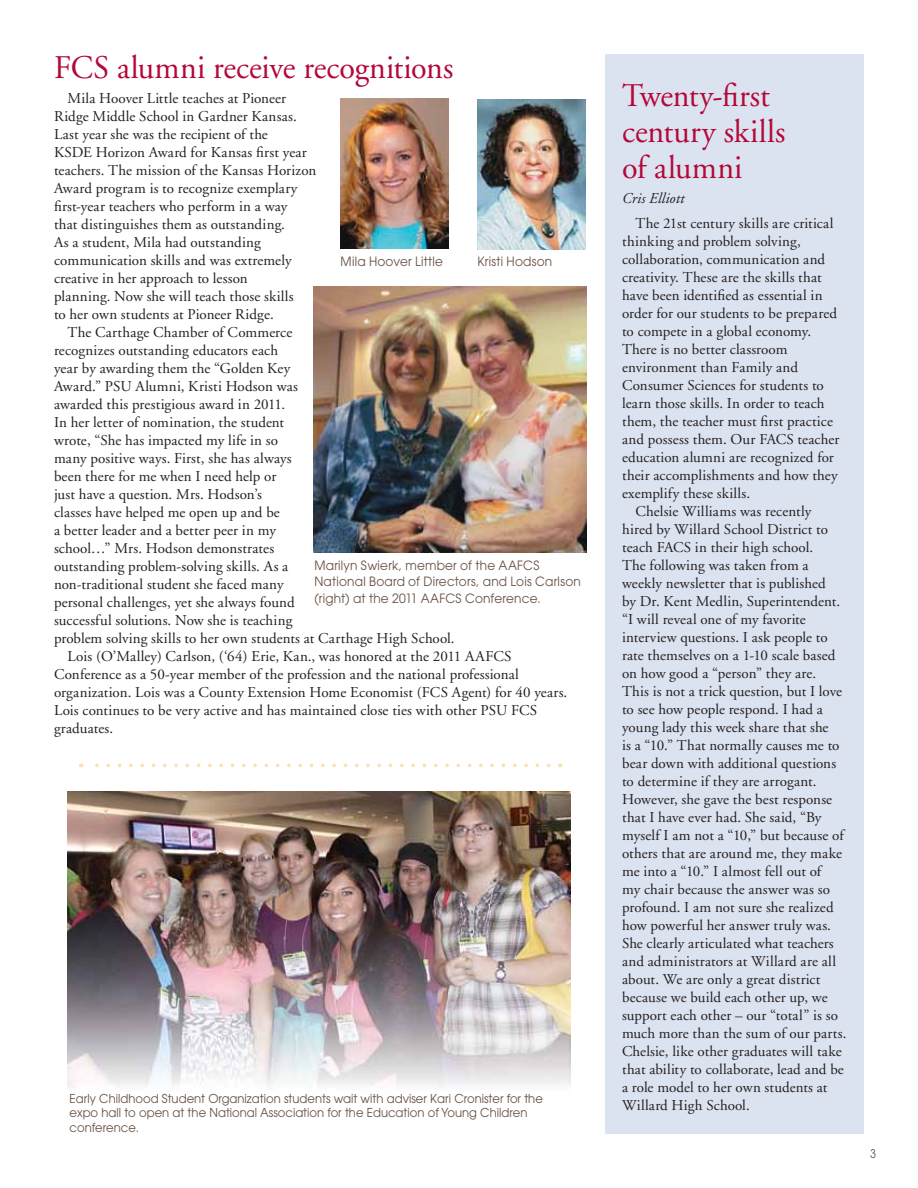
<style>
.page{position:relative;width:918px;height:1188px;background:#fff}
.page>*{position:absolute;margin:0;border:0;box-sizing:border-box;transform-origin:0 0}
.t1{font:33px/36px "Adobe Garamond";color:#b30838}
.t2{font:15px "Adobe Garamond";letter-spacing:.01em;color:#231f20}
.t3{font:italic 15px "Adobe Garamond";letter-spacing:.01em;color:#231f20}
.t4{font:12.75px/16.5px "Avant Garde";letter-spacing:.02em;color:#685041;scale:.95 1}
.t5{font:12.3px/14.7px "Avant Garde";color:#685041;scale:.95 1}
.t6{font:12px "Avant Garde";color:#685041;scale:.9 1}
</style>
<div class="page">
<div style="left:606px;top:54px;width:258px;height:1080px;background:#dce3f0"></div>
<img style="left:313px;top:286px;width:273px;height:266px">
<img style="left:341px;top:98px;width:108px;height:151px">
<svg style="left:81px;top:764px;width:468px;height:3px"></svg>
<img style="left:68px;top:791px;width:502px;height:297px">
<img style="left:477px;top:99px;width:108px;height:150px">
<h1 class="t1" style="left:54px;top:51px;width:401px">FCS alumni receive recognitions</h1>
<p class="t2" style="left:68px;top:90px;width:220px">Mila Hoover Little teaches at Pioneer</p>
<p class="t2" style="left:54px;top:108px;width:244px">Ridge Middle School in Gardner Kansas.</p>
<p class="t2" style="left:54px;top:126px;width:215px">Last year she was the recipient of the</p>
<p class="t2" style="left:54px;top:144px;width:254px">KSDE Horizon Award for Kansas first year</p>
<p class="t2" style="left:54px;top:162px;width:264px">teachers. The mission of the Kansas Horizon</p>
<p class="t2" style="left:54px;top:180px;width:245px">Award program is to recognize exemplary</p>
<p class="t2" style="left:54px;top:198px;width:235px">first-year teachers who perform in a way</p>
<p class="t2" style="left:54px;top:216px;width:233px">that distinguishes them as outstanding.</p>
<p class="t2" style="left:54px;top:234px;width:209px">As a student, Mila had outstanding</p>
<p class="t2" style="left:54px;top:252px;width:239px">communication skills and was extremely</p>
<p class="t2" style="left:54px;top:270px;width:195px">creative in her approach to lesson</p>
<p class="t2" style="left:54px;top:288px;width:241px">planning. Now she will teach those skills</p>
<p class="t2" style="left:54px;top:306px;width:221px">to her own students at Pioneer Ridge.</p>
<p class="t2" style="left:68px;top:324px;width:226px">The Carthage Chamber of Commerce</p>
<p class="t2" style="left:54px;top:342px;width:226px">recognizes outstanding educators each</p>
<p class="t2" style="left:54px;top:360px;width:238px">year by awarding them the “Golden Key</p>
<p class="t2" style="left:54px;top:378px;width:246px">Award.” PSU Alumni, Kristi Hodson was</p>
<p class="t2" style="left:54px;top:396px;width:233px">awarded this prestigious award in 2011.</p>
<p class="t2" style="left:54px;top:414px;width:232px">In her letter of nomination, the student</p>
<p class="t2" style="left:54px;top:432px;width:226px">wrote, “She has impacted my life in so</p>
<p class="t2" style="left:54px;top:450px;width:239px">many positive ways. First, she has always</p>
<p class="t2" style="left:54px;top:468px;width:224px">been there for me when I need help or</p>
<p class="t2" style="left:54px;top:486px;width:209px">just have a question. Mrs. Hodson’s</p>
<p class="t2" style="left:54px;top:504px;width:227px">classes have helped me open up and be</p>
<p class="t2" style="left:54px;top:522px;width:223px">a better leader and a better peer in my</p>
<p class="t2" style="left:54px;top:540px;width:222px">school…” Mrs. Hodson demonstrates</p>
<p class="t2" style="left:54px;top:558px;width:236px">outstanding problem-solving skills. As a</p>
<p class="t2" style="left:54px;top:576px;width:231px">non-traditional student she faced many</p>
<p class="t2" style="left:54px;top:594px;width:242px">personal challenges, yet she always found</p>
<p class="t2" style="left:54px;top:612px;width:240px">successful solutions. Now she is teaching</p>
<p class="t2" style="left:54px;top:630px;width:402px">problem solving skills to her own students at Carthage High School.</p>
<p class="t2" style="left:68px;top:648px;width:446px">Lois (O’Malley) Carlson, (‘64) Erie, Kan., was honored at the 2011 AAFCS</p>
<p class="t2" style="left:54px;top:666px;width:466px">Conference as a 50-year member of the profession and the national professional</p>
<p class="t2" style="left:54px;top:684px;width:515px">organization. Lois was a County Extension Home Economist (FCS Agent) for 40 years.</p>
<p class="t2" style="left:54px;top:702px;width:485px">Lois continues to be very active and has maintained close ties with other PSU FCS</p>
<p class="t2" style="left:54px;top:720px;width:61px">graduates.</p>
<p class="t4" style="left:341px;top:253px;width:109px">Mila Hoover Little</p>
<p class="t4" style="left:477px;top:253px;width:80px">Kristi Hodson</p>
<p class="t4" style="left:314px;top:557px;width:282px">Marilyn Swierk, member of the AAFCS<br>National Board of Directors, and Lois Carlson (right) at the 2011 AAFCS Conference.</p>
<p class="t5" style="left:70px;top:1091px;width:500px">Early Childhood Student Organization students wait with adviser Kari Cronister for the expo hall to open at the National Association for the Education of Young Children conference.</p>
<h1 class="t1" style="left:622px;top:78px;width:165px">Twenty-first century skills of alumni</h1>
<p class="t3" style="left:622px;top:190px;width:64px">Cris Elliott</p>
<p class="t2" style="left:636px;top:215px;width:199px">The 21st century skills are critical</p>
<p class="t2" style="left:622px;top:233px;width:180px">thinking and problem solving,</p>
<p class="t2" style="left:622px;top:251px;width:205px">collaboration, communication and</p>
<p class="t2" style="left:622px;top:269px;width:201px">creativity. These are the skills that</p>
<p class="t2" style="left:622px;top:287px;width:202px">have been identified as essential in</p>
<p class="t2" style="left:622px;top:305px;width:217px">order for our students to be prepared</p>
<p class="t2" style="left:622px;top:323px;width:191px">to compete in a global economy.</p>
<p class="t2" style="left:622px;top:341px;width:167px">There is no better classroom</p>
<p class="t2" style="left:622px;top:359px;width:177px">environment than Family and</p>
<p class="t2" style="left:622px;top:377px;width:203px">Consumer Sciences for students to</p>
<p class="t2" style="left:622px;top:395px;width:204px">learn those skills. In order to teach</p>
<p class="t2" style="left:622px;top:413px;width:212px">them, the teacher must first practice</p>
<p class="t2" style="left:622px;top:431px;width:219px">and possess them. Our FACS teacher</p>
<p class="t2" style="left:622px;top:449px;width:213px">education alumni are recognized for</p>
<p class="t2" style="left:622px;top:467px;width:217px">their accomplishments and how they</p>
<p class="t2" style="left:622px;top:485px;width:130px">exemplify these skills.</p>
<p class="t2" style="left:636px;top:503px;width:177px">Chelsie Williams was recently</p>
<p class="t2" style="left:622px;top:521px;width:207px">hired by Willard School District to</p>
<p class="t2" style="left:622px;top:539px;width:193px">teach FACS in their high school.</p>
<p class="t2" style="left:622px;top:557px;width:188px">The following was taken from a</p>
<p class="t2" style="left:622px;top:575px;width:205px">weekly newsletter that is published</p>
<p class="t2" style="left:622px;top:593px;width:220px">by Dr. Kent Medlin, Superintendent.</p>
<p class="t2" style="left:622px;top:611px;width:185px">“I will reveal one of my favorite</p>
<p class="t2" style="left:622px;top:629px;width:207px">interview questions. I ask people to</p>
<p class="t2" style="left:622px;top:647px;width:215px">rate themselves on a 1-10 scale based</p>
<p class="t2" style="left:622px;top:665px;width:196px">on how good a “person” they are.</p>
<p class="t2" style="left:622px;top:683px;width:222px">This is not a trick question, but I love</p>
<p class="t2" style="left:622px;top:701px;width:202px">to see how people respond. I had a</p>
<p class="t2" style="left:622px;top:719px;width:208px">young lady this week share that she</p>
<p class="t2" style="left:622px;top:737px;width:219px">is a “10.” That normally causes me to</p>
<p class="t2" style="left:622px;top:755px;width:216px">bear down with additional questions</p>
<p class="t2" style="left:622px;top:773px;width:196px">to determine if they are arrogant.</p>
<p class="t2" style="left:622px;top:791px;width:212px">However, she gave the best response</p>
<p class="t2" style="left:622px;top:809px;width:201px">that I have ever had. She said, “By</p>
<p class="t2" style="left:622px;top:827px;width:223px">myself I am not a “10,” but because of</p>
<p class="t2" style="left:622px;top:845px;width:221px">others that are around me, they make</p>
<p class="t2" style="left:622px;top:863px;width:201px">me into a “10.” I almost fell out of</p>
<p class="t2" style="left:622px;top:881px;width:210px">my chair because the answer was so</p>
<p class="t2" style="left:622px;top:899px;width:213px">profound. I am not sure she realized</p>
<p class="t2" style="left:622px;top:917px;width:210px">how powerful her answer truly was.</p>
<p class="t2" style="left:622px;top:935px;width:213px">She clearly articulated what teachers</p>
<p class="t2" style="left:622px;top:953px;width:215px">and administrators at Willard are all</p>
<p class="t2" style="left:622px;top:971px;width:200px">about. We are only a great district</p>
<p class="t2" style="left:622px;top:989px;width:207px">because we build each other up, we</p>
<p class="t2" style="left:622px;top:1007px;width:217px">support each other – our “total” is so</p>
<p class="t2" style="left:622px;top:1025px;width:226px">much more than the sum of our parts.</p>
<p class="t2" style="left:622px;top:1043px;width:221px">Chelsie, like other graduates will take</p>
<p class="t2" style="left:622px;top:1061px;width:223px">that ability to collaborate, lead and be</p>
<p class="t2" style="left:622px;top:1079px;width:207px">a role model to her own students at</p>
<p class="t2" style="left:622px;top:1097px;width:129px">Willard High School.</p>
<p class="t6" style="left:870px;top:1147px;width:8px">3</p>
</div>
